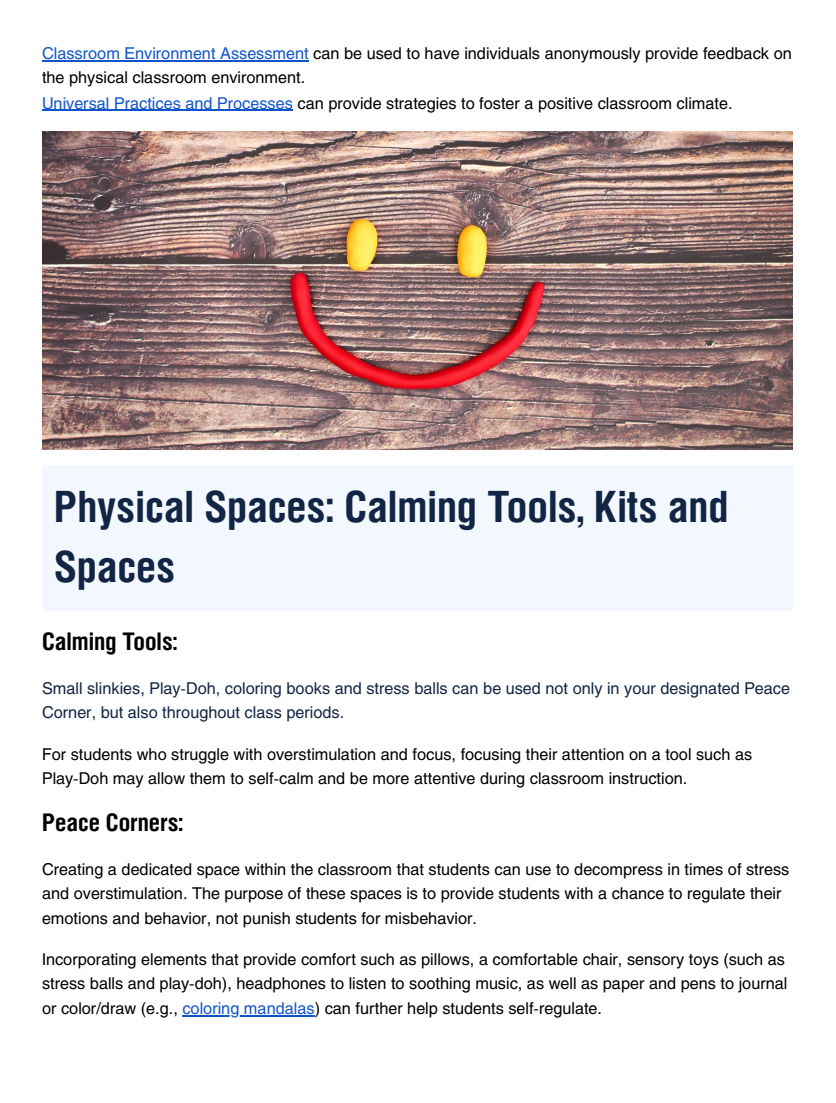
<style>
.page{position:relative;width:836px;height:1103px;background:#fff}
.page>*{position:absolute;margin:0;border:0;box-sizing:border-box;transform-origin:0 0}
.t1{font:700 43.05px/59.6px "Helios Cond";color:#132544}
.t2{font:700 24.3px "Helios Cond";color:#000}
.t3{font:16.2px/24.8px "Helios";color:#000}
.t4{font:16.2px/24.3px "Helios";color:#132544}
.s1{color:#15c}
</style>
<div class="page">
<hr style="left:42px;top:60px;width:267px;height:1px;background:#15c">
<hr style="left:42px;top:110px;width:251px;height:1px;background:#15c">
<hr style="left:182px;top:1015px;width:133px;height:1px;background:#15c">
<img style="left:42px;top:132px;width:750px;height:317px">
<div style="left:42px;top:465px;width:750px;height:146px;background:#f3f8ff"></div>
<p class="t3" style="left:42px;top:41px;width:751px"><span class="s1">Classroom Environment Assessment</span> can be used to have individuals anonymously provide feedback on the physical classroom environment.<br><span class="s1">Universal Practices and Processes</span> can provide strategies to foster a positive classroom climate.</p>
<p class="t1" style="left:54px;top:476px;width:676px">Physical Spaces: Calming Tools, Kits and<br>Spaces</p>
<h2 class="t2" style="left:42px;top:625px;width:137px">Calming Tools:</h2>
<p class="t4" style="left:42px;top:675px;width:749px">Small slinkies, Play-Doh, coloring books and stress balls can be used not only in your designated Peace<br>Corner, but also throughout class periods.</p>
<p class="t3" style="left:42px;top:741px;width:711px;line-height:24.3px">For students who struggle with overstimulation and focus, focusing their attention on a tool such as<br>Play-Doh may allow them to self-calm and be more attentive during classroom instruction.</p>
<h2 class="t2" style="left:42px;top:806px;width:143px">Peace Corners:</h2>
<p class="t3" style="left:42px;top:856px;width:749px">Creating a dedicated space within the classroom that students can use to decompress in times of stress and overstimulation. The purpose of these spaces is to provide students with a chance to regulate their emotions and behavior, not punish students for misbehavior.</p>
<p class="t3" style="left:42px;top:946px;width:746px">Incorporating elements that provide comfort such as pillows, a comfortable chair, sensory toys (such as stress balls and play-doh), headphones to listen to soothing music, as well as paper and pens to journal or color/draw (e.g., <span class="s1">coloring mandalas</span>) can further help students self-regulate.</p>
</div>
